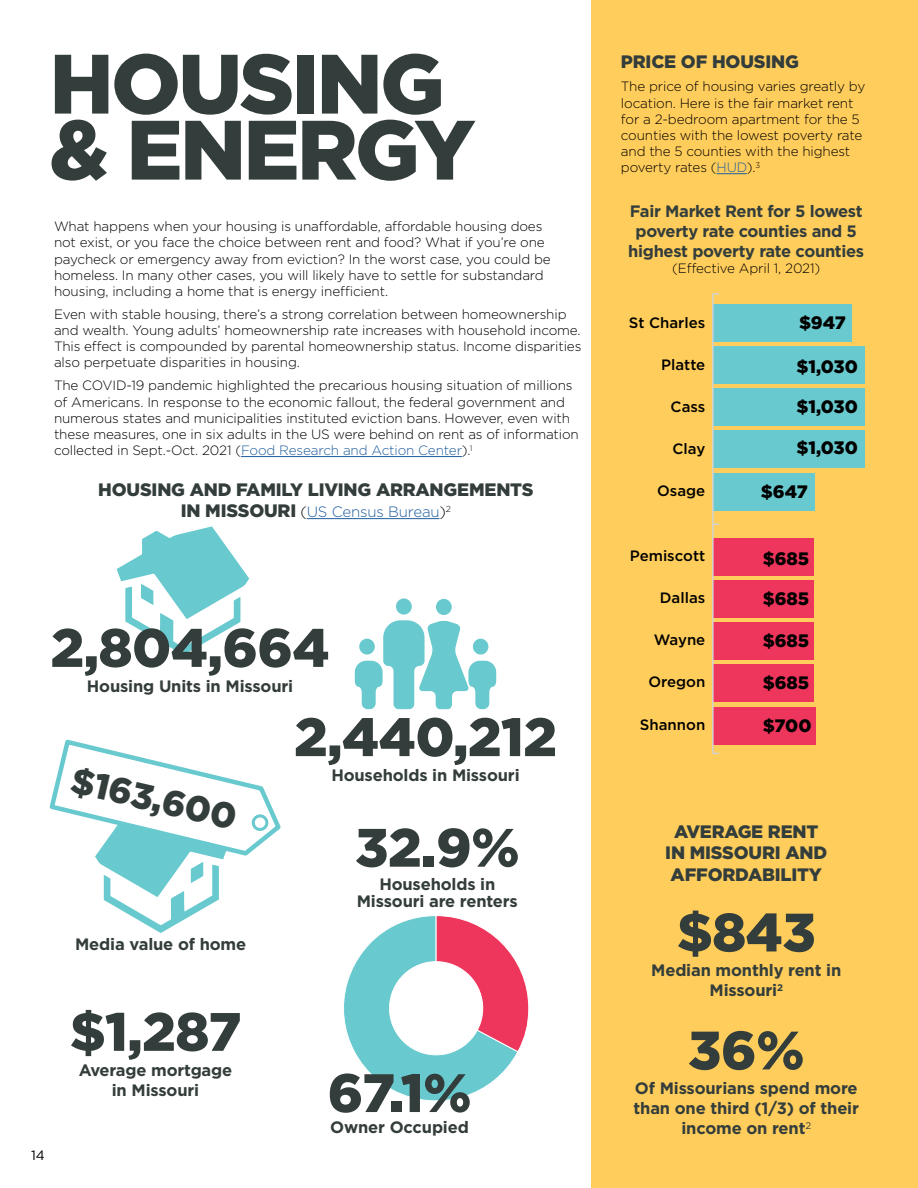
<style>
.page{position:relative;width:918px;height:1188px;background:#fff}
.page>*{position:absolute;margin:0;border:0;box-sizing:border-box;transform-origin:0 0}
.t1{font:900 84px/66px "Gotham";letter-spacing:-.03em;color:#333d3b}
.t2{font:900 54px "Gotham";letter-spacing:-.01em;color:#333d3b}
.t3{font:900 36px "Gotham";color:#333d3b}
.t4{font:900 18px/21.6px "Gotham";letter-spacing:-.01em;color:#333d3b;text-align:center}
.t5{font:900 18px "Gotham";color:#000}
.t6{font:700 16.5px/19.8px "Gotham";letter-spacing:-.01em;color:#333d3b;text-align:center}
.t7{font:500 15px "Gotham";color:#000}
.t8{font:300 15px "Gotham";letter-spacing:-.01em;color:#215e9e}
.t9{font:300 13.5px/16.2px "Gotham";letter-spacing:-.01em;color:#000}
.t10{font:13.5px "Gotham";color:#000}
.s1{color:#215e9e}
.s2{font-weight:900;font-size:18px;color:#333d3b}
.s3{color:#000}
</style>
<div class="page">
<div style="left:592px;top:0;width:326px;height:1188px;background:#ffcd5b"></div>
<hr style="left:241px;top:456px;width:221px;height:1px;background:#215e9e">
<hr style="left:307px;top:518px;width:133px;height:1px;background:#215e9e">
<svg style="left:344px;top:915px;width:185px;height:186px"></svg>
<hr style="left:717px;top:173px;width:30px;height:1px;background:#215e9e">
<div style="left:713px;top:707px;width:103px;height:38px;background:#ee355c"></div>
<div style="left:713px;top:664px;width:100px;height:38px;background:#ee355c"></div>
<div style="left:713px;top:622px;width:100px;height:38px;background:#ee355c"></div>
<div style="left:713px;top:580px;width:100px;height:38px;background:#ee355c"></div>
<div style="left:713px;top:538px;width:100px;height:38px;background:#ee355c"></div>
<div style="left:713px;top:473px;width:102px;height:38px;background:#68c9ce"></div>
<div style="left:713px;top:430px;width:151px;height:38px;background:#68c9ce"></div>
<div style="left:713px;top:388px;width:151px;height:38px;background:#68c9ce"></div>
<div style="left:713px;top:346px;width:151px;height:38px;background:#68c9ce"></div>
<div style="left:713px;top:304px;width:139px;height:38px;background:#68c9ce"></div>
<hr style="left:712px;top:294px;width:2px;height:459px;background:#d1d3d4">
<svg style="left:713px;top:293px;width:6px;height:2px"></svg>
<svg style="left:117px;top:527px;width:132px;height:128px"></svg>
<div style="left:396px;top:598px;width:16px;height:17px;background:#68c9ce;border-radius:50%"></div>
<div style="left:436px;top:599px;width:16px;height:16px;background:#68c9ce;border-radius:50%"></div>
<svg style="left:355px;top:620px;width:141px;height:89px"></svg>
<svg style="left:49px;top:739px;width:232px;height:194px"></svg>
<h1 class="t1" style="left:50px;top:50px;width:427px">HOUSING &amp; ENERGY</h1>
<p class="t9" style="left:54px;top:218px;width:498px">What happens when your housing is unaffordable, affordable housing does not exist, or you face the choice between rent and food? What if you’re one paycheck or emergency away from eviction? In the worst case, you could be homeless. In many other cases, you will likely have to settle for substandard housing, including a home that is energy inefficient.</p>
<p class="t9" style="left:54px;top:306px;width:529px">Even with stable housing, there’s a strong correlation between homeownership and wealth. Young adults’ homeownership rate increases with household income.<br>This effect is compounded by parental homeownership status. Income disparities also perpetuate disparities in housing.</p>
<p class="t9" style="left:54px;top:377px;width:526px">The COVID-19 pandemic highlighted the precarious housing situation of millions of Americans. In response to the economic fallout, the federal government and numerous states and municipalities instituted eviction bans. However, even with these measures, one in six adults in the US were behind on rent as of information collected in Sept.-Oct. 2021 (<span class="s1">Food Research and Action Center</span>).<sup>1</sup></p>
<h3 class="t4" style="left:98px;top:478px;width:437px">HOUSING AND FAMILY LIVING ARRANGEMENTS</h3>
<p class="t8" style="left:181px;top:502px;width:272px"><span class="s2">IN MISSOURI</span> <span class="s3">(</span>US Census Bureau<span class="s3">)</span><sup>2</sup></p>
<h2 class="t2" style="left:51px;top:611px;width:281px">2,804,664</h2>
<p class="t6" style="left:87px;top:676px;width:208px">Housing Units in Missouri</p>
<h3 class="t3" style="left:77px;top:755px;width:171px;rotate:13deg">$163,600</h3>
<p class="t10" style="left:31px;top:1146px;width:15px">14</p>
<p class="t6" style="left:75px;top:934px;width:173px">Media value of home</p>
<h2 class="t2" style="left:70px;top:995px;width:173px">$1,287</h2>
<p class="t6" style="left:79px;top:1060px;width:155px">Average mortgage in Missouri</p>
<h2 class="t2" style="left:294px;top:700px;width:264px">2,440,212</h2>
<p class="t6" style="left:331px;top:765px;width:190px">Households in Missouri</p>
<h2 class="t2" style="left:355px;top:810px;width:166px">32.9%</h2>
<p class="t6" style="left:357px;top:876px;width:163px;line-height:16.5px">Households in<br>Missouri are renters</p>
<h2 class="t2" style="left:328px;top:1056px;width:146px">67.1%</h2>
<p class="t6" style="left:330px;top:1117px;width:140px">Owner Occupied</p>
<h3 class="t4" style="left:621px;top:51px;width:179px">PRICE OF HOUSING</h3>
<p class="t9" style="left:621px;top:78px;width:246px">The price of housing varies greatly by location. Here is the fair market rent for a 2-bedroom apartment for the 5 counties with the lowest poverty rate and the 5 counties with the highest poverty rates (<span class="s1">HUD</span>).<sup>3</sup></p>
<p class="t6" style="left:628px;top:201px;width:237px">Fair Market Rent for 5 lowest poverty rate counties and 5 highest poverty rate counties</p>
<p class="t9" style="left:672px;top:260px;width:150px">(Effective April 1, 2021)</p>
<p class="t7" style="left:629px;top:312px;width:78px">St Charles</p>
<h3 class="t5" style="left:799px;top:310px;width:48px">$947</h3>
<h3 class="t5" style="left:797px;top:354px;width:63px">$1,030</h3>
<h3 class="t5" style="left:797px;top:394px;width:63px">$1,030</h3>
<h3 class="t5" style="left:797px;top:435px;width:63px">$1,030</h3>
<h3 class="t5" style="left:761px;top:479px;width:48px">$647</h3>
<p class="t7" style="left:661px;top:355px;width:46px">Platte</p>
<p class="t7" style="left:671px;top:397px;width:36px">Cass</p>
<p class="t7" style="left:673px;top:439px;width:34px">Clay</p>
<p class="t7" style="left:657px;top:481px;width:50px">Osage</p>
<p class="t7" style="left:630px;top:546px;width:77px">Pemiscott</p>
<p class="t7" style="left:660px;top:588px;width:47px">Dallas</p>
<p class="t7" style="left:654px;top:630px;width:53px">Wayne</p>
<p class="t7" style="left:648px;top:672px;width:58px">Oregon</p>
<p class="t7" style="left:640px;top:714px;width:67px">Shannon</p>
<h3 class="t5" style="left:763px;top:546px;width:48px">$685</h3>
<h3 class="t5" style="left:763px;top:587px;width:48px">$685</h3>
<h3 class="t5" style="left:763px;top:629px;width:48px">$685</h3>
<h3 class="t5" style="left:763px;top:670px;width:48px">$685</h3>
<h3 class="t5" style="left:763px;top:713px;width:50px">$700</h3>
<h3 class="t4" style="left:665px;top:821px;width:163px">AVERAGE RENT<br>IN MISSOURI AND<br>AFFORDABILITY</h3>
<h2 class="t2" style="left:677px;top:895px;width:141px">$843</h2>
<p class="t6" style="left:651px;top:961px;width:192px">Median monthly rent in<br>Missouri<sup>2</sup></p>
<h2 class="t2" style="left:688px;top:1013px;width:118px">36%</h2>
<p class="t6" style="left:634px;top:1079px;width:227px">Of Missourians spend more than one third (1/3) of their income on rent<sup>2</sup></p>
</div>
